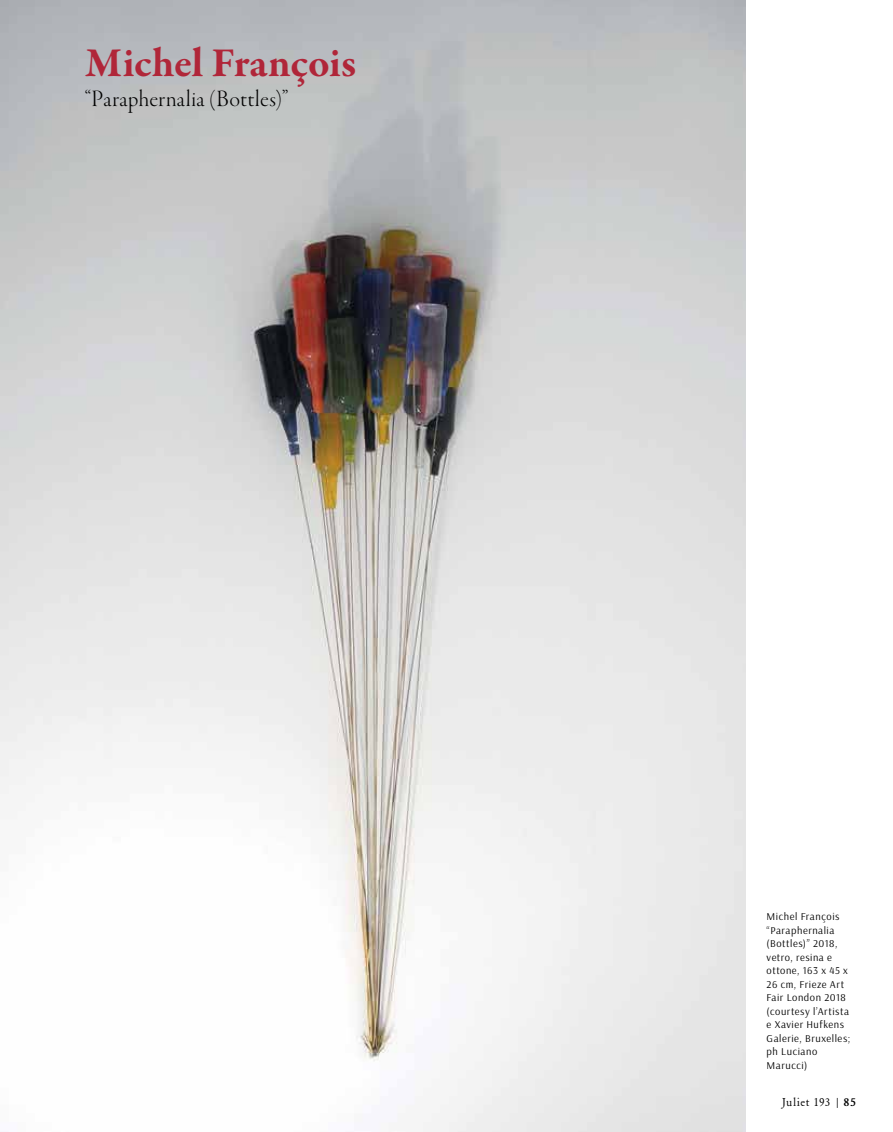
<style>
.page{position:relative;width:893px;height:1132px;background:#fff}
.page>*{position:absolute;margin:0;border:0;box-sizing:border-box;transform-origin:0 0}
.t1{font:700 42px "Garamond Premr Pro";letter-spacing:-.005em;color:#b02639}
.t2{font:24px "Garamond Premr Pro Lt Disp";letter-spacing:.02em;color:#000}
.t3{font:12px "Garamond";letter-spacing:.03em;color:#000}
.t4{font:10.5px/13.5px "Arsenal";letter-spacing:.05em;color:#000}
.s1{font-weight:700}
</style>
<div class="page">
<img style="left:0;top:0;width:745px;height:1131px">
<h1 class="t1" style="left:85px;top:37px;width:273px">Michel François</h1>
<h2 class="t2" style="left:85px;top:85px;width:204px">“Paraphernalia (Bottles)”</h2>
<p class="t4" style="left:767px;top:909px;width:85px">Michel François “Paraphernalia (Bottles)” 2018, vetro, resina e ottone, 163 x 45 x<br>26 cm, Frieze Art<br>Fair London 2018 (courtesy l’Artista e Xavier Hufkens<br>Galerie, Bruxelles; ph Luciano<br>Marucci)</p>
<p class="t3" style="left:782px;top:1095px;width:75px">Juliet 193 | <span class="s1">85</span></p>
</div>
